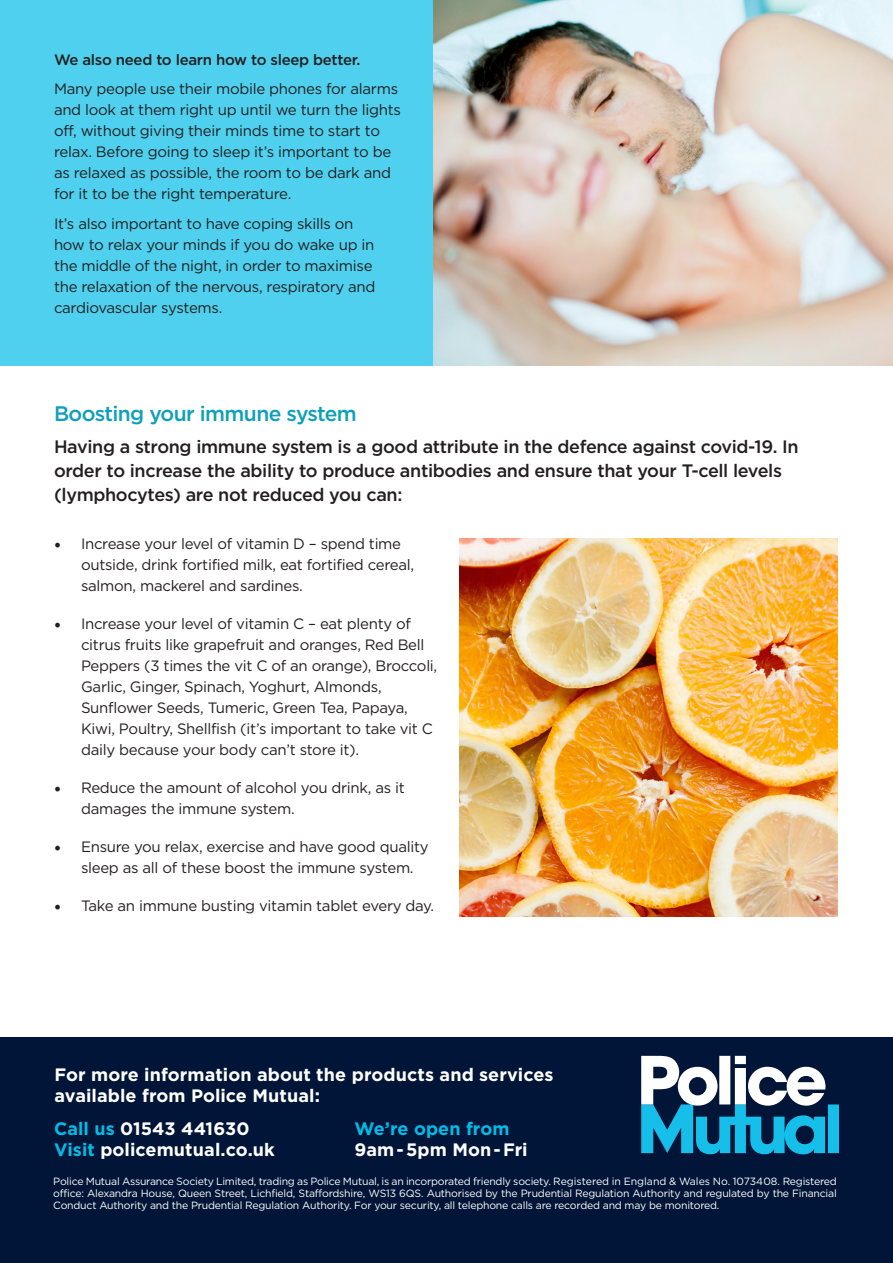
<style>
.page{position:relative;width:893px;height:1263px;background:#fff}
.page>*{position:absolute;margin:0;border:0;box-sizing:border-box;transform-origin:0 0}
.t1{font:500 21px "Gotham";letter-spacing:-.03em;color:#0d9fbb}
.t2{font:500 18px/24px "Gotham";letter-spacing:-.02em;color:#231f20}
.t3{font:700 18px/21px "Gotham";letter-spacing:.005em;color:#fff}
.t4{font:15px/21px "Gotham";letter-spacing:-.02em;color:#231f20}
.t5{font:500 15px "Gotham";letter-spacing:-.02em;color:#231f20}
.t6{font:10.5px/12px "Gotham";letter-spacing:-.02em;color:#fff;text-align:justify}
.s1{font-family:"Minion Pro";font-size:18px}
.s2{color:#02bce8}
</style>
<div class="page">
<div style="left:0;top:0;width:893px;height:366px;background:#4ed0ee"></div>
<img style="left:434px;top:0;width:459px;height:366px">
<img style="left:459px;top:538px;width:379px;height:379px">
<div style="left:0;top:1037px;width:893px;height:226px;background:#001537"></div>
<svg style="left:641px;top:1056px;width:198px;height:98px"></svg>
<p class="t5" style="left:54px;top:51px;width:308px">We also need to learn how to sleep better.</p>
<p class="t4" style="left:54px;top:78px;width:348px">Many people use their mobile phones for alarms and look at them right up until we turn the lights off, without giving their minds time to start to relax. Before going to sleep it’s important to be as relaxed as possible, the room to be dark and for it to be the right temperature.</p>
<p class="t4" style="left:54px;top:213px;width:323px">It’s also important to have coping skills on how to relax your minds if you do wake up in the middle of the night, in order to maximise the relaxation of the nervous, respiratory and cardiovascular systems.</p>
<p class="t1" style="left:54px;top:401px;width:304px">Boosting your immune system</p>
<p class="t2" style="left:54px;top:434px;width:746px">Having a strong immune system is a good attribute in the defence against covid-19. In order to increase the ability to produce antibodies and ensure that your T-cell levels (lymphocytes) are not reduced you can:</p>
<p class="t4" style="left:81px;top:533px;width:335px;text-indent:-27px"><span class="s1">•</span> Increase your level of vitamin D – spend time outside, drink fortified milk, eat fortified cereal, salmon, mackerel and sardines.</p>
<p class="t4" style="left:81px;top:613px;width:358px;text-indent:-27px"><span class="s1">•</span> Increase your level of vitamin C – eat plenty of citrus fruits like grapefruit and oranges, Red Bell Peppers (3 times the vit C of an orange), Broccoli, Garlic, Ginger, Spinach, Yoghurt, Almonds, Sunflower Seeds, Tumeric, Green Tea, Papaya, Kiwi, Poultry, Shellfish (it’s important to take vit C daily because your body can’t store it).</p>
<p class="t4" style="left:81px;top:777px;width:325px;text-indent:-27px"><span class="s1">•</span> Reduce the amount of alcohol you drink, as it damages the immune system.</p>
<p class="t4" style="left:81px;top:836px;width:349px;text-indent:-27px"><span class="s1">•</span> Ensure you relax, exercise and have good quality sleep as all of these boost the immune system.</p>
<p class="t4" style="left:54px;top:895px;width:382px"><span class="s1">•</span> Take an immune busting vitamin tablet every day.</p>
<p class="t3" style="left:55px;top:1064px;width:500px">For more information about the products and services available from Police Mutual:</p>
<p class="t3" style="left:54px;top:1117px;width:222px"><span class="s2">Call us</span> 01543 441630<br><span class="s2">Visit</span> policemutual.co.uk</p>
<p class="t3" style="left:354px;top:1117px;width:175px"><span class="s2">We’re open from<br></span>9am-5pm Mon-Fri</p>
<p class="t6" style="left:53px;top:1175px;width:785px">Police Mutual Assurance Society Limited, trading as Police Mutual, is an incorporated friendly society. Registered in England &amp; Wales No. 1073408. Registered office: Alexandra House, Queen Street, Lichfield, Staffordshire, WS13 6QS. Authorised by the Prudential Regulation Authority and regulated by the Financial Conduct Authority and the Prudential Regulation Authority. For your security, all telephone calls are recorded and may be monitored.</p>
</div>
